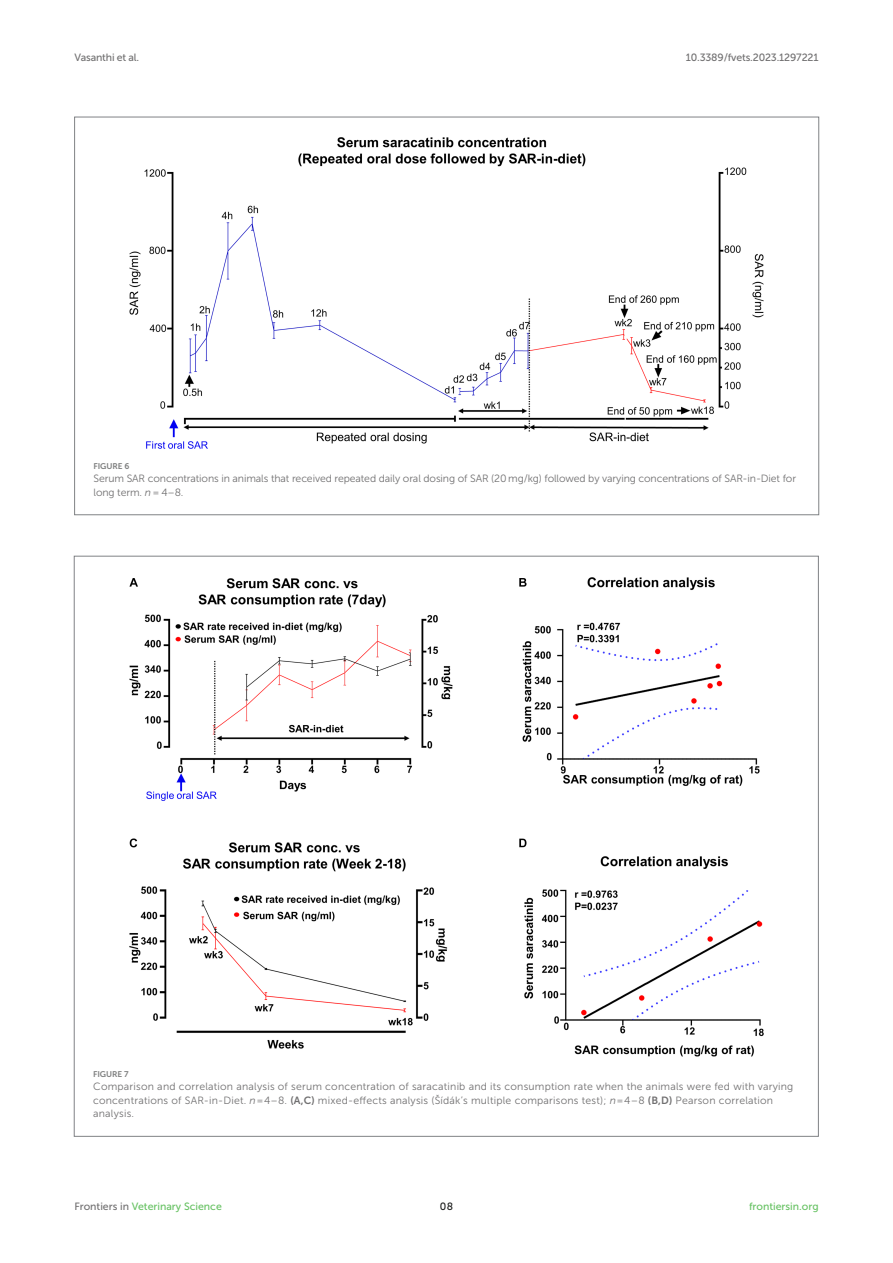
<style>
.page{position:relative;width:893px;height:1263px;background:#fff}
.page>*{position:absolute;margin:0;border:0;box-sizing:border-box;transform-origin:0 0}
.FIG_LEG{font:10.5px/13.5px "Museo Sans 300";letter-spacing:.02em;color:#706f70}
.FIG_LEG-2{font:10.5px/13.5px "Museo Sans 300";letter-spacing:-.01em;color:#706f70}
.t1{font:10.5px "Museo Sans 500";color:#65c161}
.t2{font:10.5px "Museo Sans 500";letter-spacing:-.015em;color:#706f70}
.t3{font:10.5px "Museo Sans 500";color:#1b1c1b}
.FIG_HD{font:8.25px "Museo Sans 700";letter-spacing:-.01em;color:#7e7f7f}
.s1{font-style:italic}
.s2{font-family:"Museo Sans 700"}
.s3{color:#706f70}
</style>
<div class="page">
<img style="left:129px;top:577px;width:635px;height:480px">
<img style="left:129px;top:137px;width:635px;height:312px">
<p class="t2" style="left:74px;top:51px;width:66px">Vasanthi et al.</p>
<p class="t2" style="left:686px;top:51px;width:134px">10.3389/fvets.2023.1297221</p>
<p class="FIG_HD" style="left:94px;top:461px;width:37px">FIGURE 6</p>
<p class="FIG_LEG-2" style="left:94px;top:472px;width:704px">Serum SAR concentrations in animals that received repeated daily oral dosing of SAR (20 mg/kg) followed by varying concentrations of SAR-in-Diet for long term. <span class="s1">n</span> = 4–8.</p>
<p class="FIG_HD" style="left:93px;top:1069px;width:37px">FIGURE 7</p>
<p class="FIG_LEG" style="left:93px;top:1080px;width:702px">Comparison and correlation analysis of serum concentration of saracatinib and its consumption rate when the animals were fed with varying concentrations of SAR-in-Diet. <span class="s1">n</span> = 4–8. <span class="s2">(A,C)</span> mixed-effects analysis (Šídák’s multiple comparisons test); <span class="s1">n</span> = 4–8 <span class="s2">(B,D)</span> Pearson correlation analysis.</p>
<p class="t1" style="left:74px;top:1200px;width:149px"><span class="s3">Frontiers in</span> Veterinary Science</p>
<p class="t3" style="left:440px;top:1200px;width:15px">08</p>
<p class="t1" style="left:749px;top:1200px;width:71px">frontiersin.org</p>
</div>
